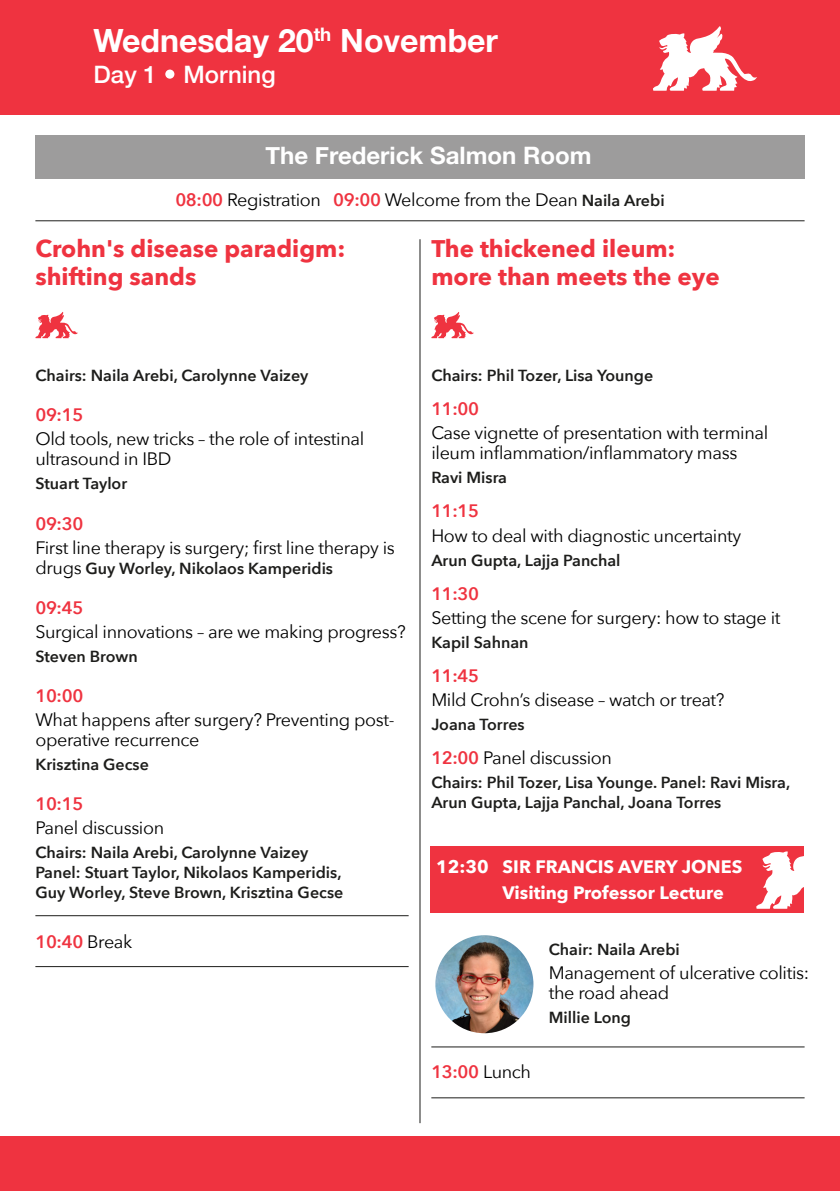
<style>
.page{position:relative;width:840px;height:1191px;background:#fff}
.page>*{position:absolute;margin:0;border:0;box-sizing:border-box;transform-origin:0 0}
.t1{font:700 32px "Helvetica Neue";color:#fff}
.t2{font:700 24px/28px "Avenir Next";color:#ef3340}
.t3{font:700 24px "Helvetica Neue";color:#fff}
.t4{font:500 24px "Helvetica Neue";color:#fff}
.t5{font:18px/20px "Avenir Next";letter-spacing:-.02em;color:#000}
.t6{font:600 18px "Avenir Next";letter-spacing:-.02em;color:#ef3340}
.t7{font:700 18px/26px "Avenir Next";color:#fff}
.t8{font:600 16px/20px "Avenir Next";color:#1d1d1b}
.s1{font-weight:600;color:#ef3340}
.s2{font-weight:600;font-size:16px;color:#1d1d1b}
.s3{font-weight:400;font-size:18px;color:#000}
.s4{font-weight:400;color:#000}
</style>
<div class="page">
<div style="left:0;top:1136px;width:839px;height:55px;background:#ef3340"></div>
<div style="left:0;top:0;width:839px;height:114px;background:#ef3340"></div>
<svg style="left:35px;top:312px;width:43px;height:26px"></svg>
<svg style="left:431px;top:312px;width:42px;height:26px"></svg>
<hr style="left:419px;top:239px;width:1px;height:884px;background:#1d1d1b">
<hr style="left:431px;top:1097px;width:373px;height:1px;background:#1d1d1b">
<hr style="left:431px;top:1046px;width:373px;height:1px;background:#1d1d1b">
<hr style="left:35px;top:966px;width:373px;height:1px;background:#1d1d1b">
<hr style="left:35px;top:915px;width:373px;height:1px;background:#1d1d1b">
<hr style="left:35px;top:220px;width:769px;height:1px;background:#1d1d1b">
<img style="left:435px;top:935px;width:98px;height:98px;border-radius:50%">
<div style="left:430px;top:846px;width:373px;height:66px;background:#ef3340"></div>
<svg style="left:756px;top:851px;width:47px;height:57px"></svg>
<svg style="left:653px;top:26px;width:103px;height:65px"></svg>
<div style="left:165px;top:70px;width:9px;height:9px;background:#fff;border-radius:50%"></div>
<div style="left:35px;top:135px;width:769px;height:44px;background:#9d9c9c"></div>
<h1 class="t1" style="left:94px;top:21px;width:405px">Wednesday 20<sup>th</sup> November</h1>
<h2 class="t4" style="left:94px;top:59px;width:183px">Day 1 Morning</h2>
<h2 class="t3" style="left:265px;top:141px;width:327px">The Frederick Salmon Room</h2>
<p class="t5" style="left:175px;top:190px;width:490px"><span class="s1">08:00</span> Registration <span class="s1">09:00</span> Welcome from the Dean <span class="s2">Naila Arebi</span></p>
<h2 class="t2" style="left:35px;top:236px;width:311px">Crohn's disease paradigm: shifting sands</h2>
<h2 class="t2" style="left:431px;top:236px;width:290px">The thickened ileum: more than meets the eye</h2>
<p class="t8" style="left:35px;top:366px;width:274px">Chairs: Naila Arebi, Carolynne Vaizey</p>
<p class="t6" style="left:35px;top:403px;width:49px">09:15</p>
<p class="t5" style="left:35px;top:430px;width:330px">Old tools, new tricks – the role of intestinal ultrasound in IBD</p>
<p class="t8" style="left:35px;top:474px;width:93px">Stuart Taylor</p>
<p class="t6" style="left:35px;top:511px;width:49px">09:30</p>
<p class="t5" style="left:35px;top:538px;width:361px">First line therapy is surgery; first line therapy is</p>
<p class="t8" style="left:35px;top:558px;width:299px"><span class="s3">drugs</span> Guy Worley, Nikolaos Kamperidis</p>
<p class="t6" style="left:35px;top:595px;width:49px">09:45</p>
<p class="t5" style="left:35px;top:622px;width:371px">Surgical innovations – are we making progress?</p>
<p class="t8" style="left:35px;top:646px;width:104px">Steven Brown</p>
<p class="t6" style="left:35px;top:683px;width:49px">10:00</p>
<p class="t5" style="left:35px;top:710px;width:360px">What happens after surgery? Preventing post&shy;operative recurrence</p>
<p class="t8" style="left:35px;top:754px;width:115px">Krisztina Gecse</p>
<p class="t6" style="left:35px;top:791px;width:49px">10:15</p>
<p class="t5" style="left:35px;top:818px;width:130px">Panel discussion</p>
<p class="t8" style="left:35px;top:842px;width:309px">Chairs: Naila Arebi, Carolynne Vaizey<br>Panel: Stuart Taylor, Nikolaos Kamperidis,<br>Guy Worley, Steve Brown, Krisztina Gecse</p>
<p class="t6" style="left:35px;top:929px;width:98px">10:40 <span class="s4">Break</span></p>
<p class="t8" style="left:431px;top:366px;width:223px">Chairs: Phil Tozer, Lisa Younge</p>
<p class="t6" style="left:431px;top:397px;width:49px">11:00</p>
<p class="t5" style="left:431px;top:424px;width:338px">Case vignette of presentation with terminal ileum inflammation/inflammatory mass</p>
<p class="t8" style="left:431px;top:468px;width:77px">Ravi Misra</p>
<p class="t6" style="left:431px;top:499px;width:49px">11:15</p>
<p class="t5" style="left:431px;top:526px;width:311px">How to deal with diagnostic uncertainty</p>
<p class="t8" style="left:431px;top:550px;width:191px">Arun Gupta, Lajja Panchal</p>
<p class="t6" style="left:431px;top:581px;width:49px">11:30</p>
<p class="t5" style="left:431px;top:608px;width:350px">Setting the scene for surgery: how to stage it</p>
<p class="t8" style="left:431px;top:632px;width:99px">Kapil Sahnan</p>
<p class="t6" style="left:431px;top:663px;width:49px">11:45</p>
<p class="t5" style="left:431px;top:690px;width:294px">Mild Crohn’s disease – watch or treat?</p>
<p class="t8" style="left:431px;top:714px;width:95px">Joana Torres</p>
<p class="t5" style="left:431px;top:748px;width:182px"><span class="s1">12:00</span> Panel discussion</p>
<p class="t8" style="left:431px;top:772px;width:360px">Chairs: Phil Tozer, Lisa Younge. Panel: Ravi Misra,<br>Arun Gupta, Lajja Panchal, Joana Torres</p>
<p class="t7" style="left:502px;top:854px;width:241px;text-indent:-66px">12:30 SIR FRANCIS AVERY JONES<br>Visiting Professor Lecture</p>
<p class="t6" style="left:431px;top:1059px;width:101px">13:00 <span class="s4">Lunch</span></p>
<p class="t8" style="left:548px;top:940px;width:133px">Chair: Naila Arebi</p>
<p class="t5" style="left:548px;top:963px;width:262px">Management of ulcerative colitis: the road ahead</p>
<p class="t8" style="left:548px;top:1008px;width:84px">Millie Long</p>
</div>
